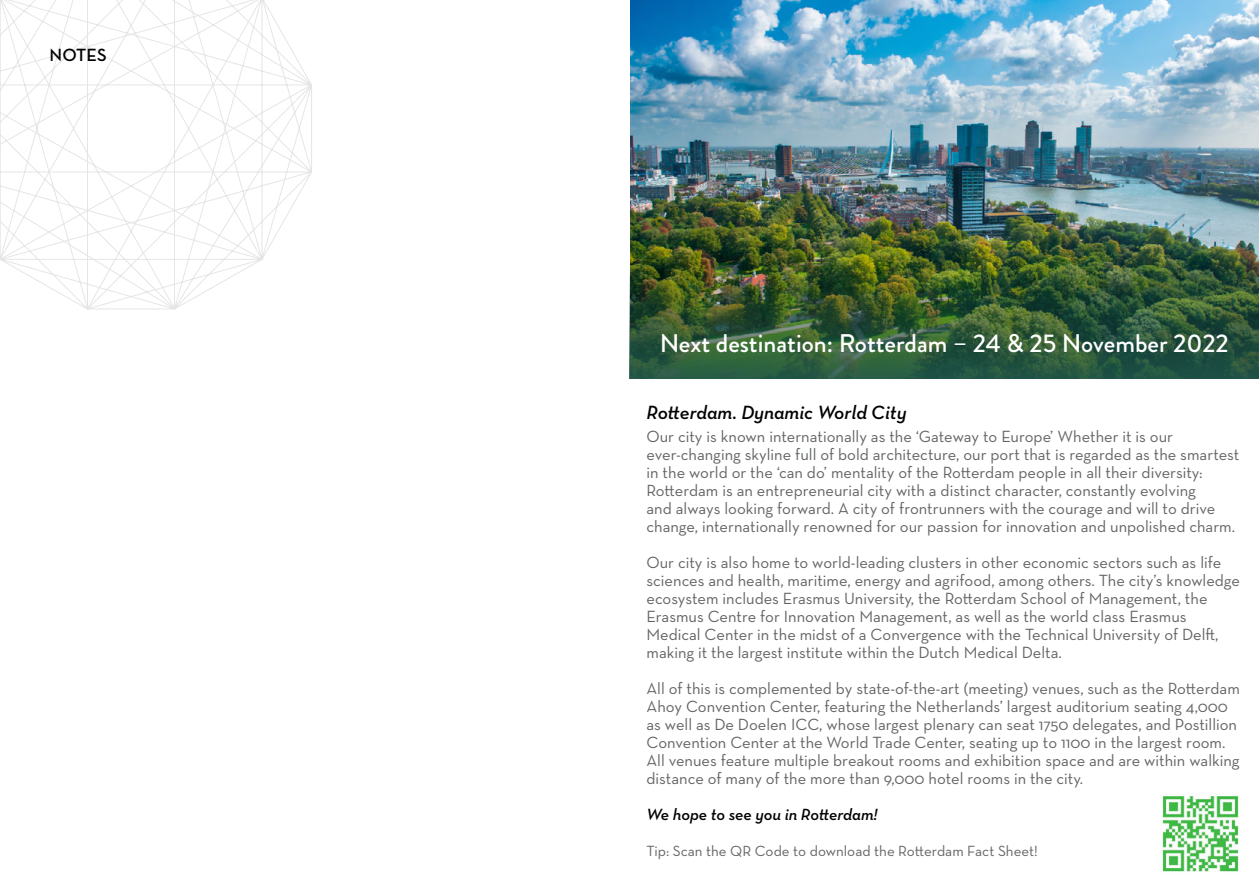
<style>
.page{position:relative;width:1259px;height:893px;background:#fff}
.page>*{position:absolute;margin:0;border:0;box-sizing:border-box;transform-origin:0 0}
.t1{font:500 25.5px "Brandon Grotesque";color:#fff}
.t2{font:italic 600 19.5px "Neutra Text Exp";color:#000101}
.t3{font:600 18px "Neutra Text Exp";color:#000}
.t4{font:16.5px/18px "Neutra Text Exp";color:#636466}
.t5{font:italic 600 16.5px "Neutra Text Exp";color:#000101}
.t6{font:15px "Neutra Text Exp";color:#636466}
</style>
<div class="page">
<svg style="left:0;top:0;width:312px;height:310px"></svg>
<img style="left:630px;top:0;width:629px;height:226px">
<img style="left:1162px;top:795px;width:77px;height:77px">
<img style="left:629px;top:226px;width:630px;height:153px">
<p class="t3" style="left:50px;top:43px;width:59px">NOTES</p>
<h1 class="t1" style="left:659px;top:325px;width:570px">Next destination: Rotterdam – 24 &amp; 25 November 2022</h1>
<p class="t2" style="left:646px;top:400px;width:262px">Rotterdam. Dynamic World City</p>
<p class="t4" style="left:646px;top:427px;width:594px">Our city is known internationally as the ‘Gateway to Europe’ Whether it is our ever-changing skyline full of bold architecture, our port that is regarded as the smartest in the world or the ‘can do’ mentality of the Rotterdam people in all their diversity:<br>Rotterdam is an entrepreneurial city with a distinct character, constantly evolving<br>and always looking forward. A city of frontrunners with the courage and will to drive change, internationally renowned for our passion for innovation and unpolished charm.</p>
<p class="t4" style="left:646px;top:553px;width:595px">Our city is also home to world-leading clusters in other economic sectors such as life sciences and health, maritime, energy and agrifood, among others. The city’s knowledge ecosystem includes Erasmus University, the Rotterdam School of Management, the Erasmus Centre for Innovation Management, as well as the world class Erasmus Medical Center in the midst of a Convergence with the Technical University of Delft, making it the largest institute within the Dutch Medical Delta.</p>
<p class="t4" style="left:646px;top:679px;width:595px">All of this is complemented by state-of-the-art (meeting) venues, such as the Rotterdam Ahoy Convention Center, featuring the Netherlands’ largest auditorium seating 4,000 as well as De Doelen ICC, whose largest plenary can seat 1750 delegates, and Postillion Convention Center at the World Trade Center, seating up to 1100 in the largest room.<br>All venues feature multiple breakout rooms and exhibition space and are within walking distance of many of the more than 9,000 hotel rooms in the city.</p>
<p class="t5" style="left:646px;top:804px;width:233px">We hope to see you in Rotterdam!</p>
<p class="t6" style="left:646px;top:841px;width:393px">Tip: Scan the QR Code to download the Rotterdam Fact Sheet!</p>
</div>
